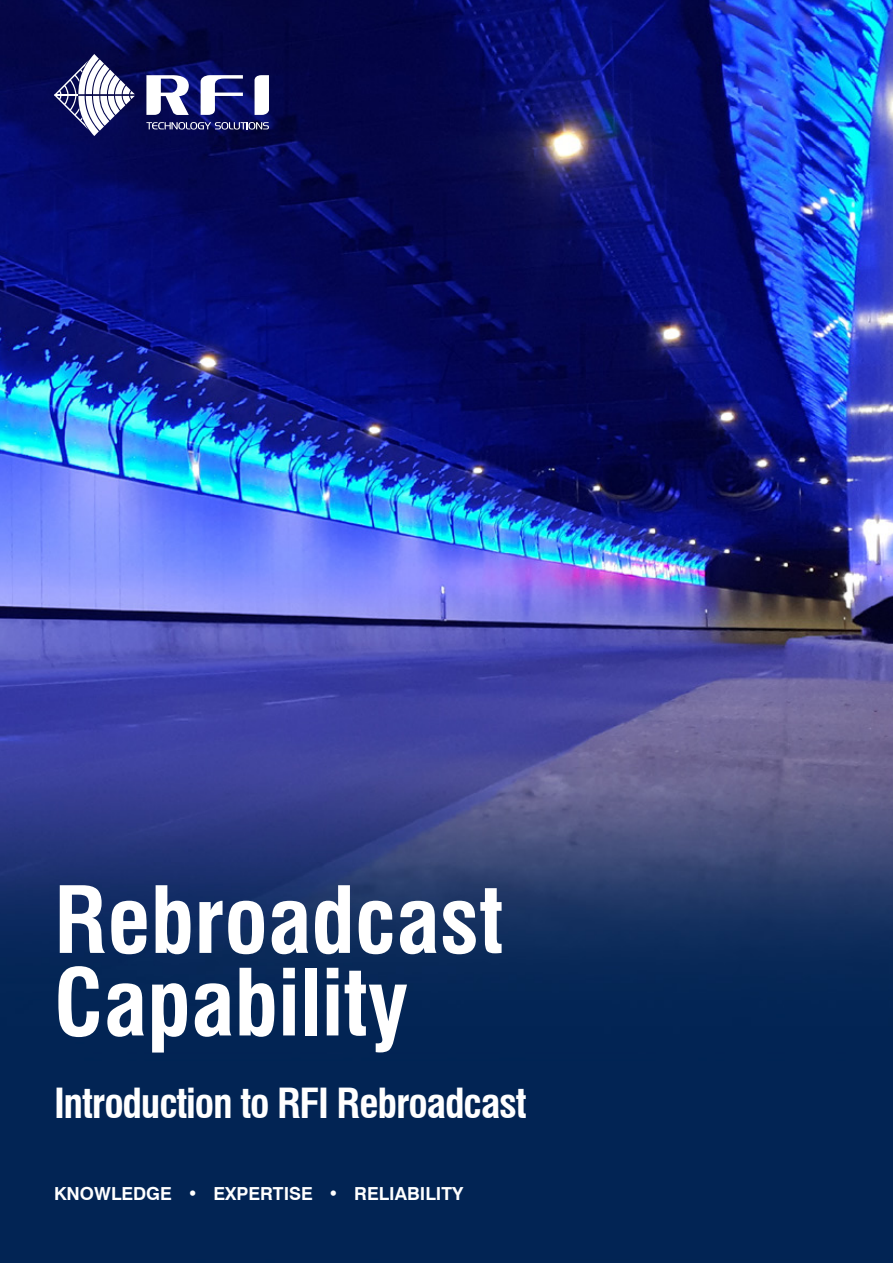
<style>
.page{position:relative;width:893px;height:1263px;background:#fff}
.page>*{position:absolute;margin:0;border:0;box-sizing:border-box;transform-origin:0 0}
.t1{font:700 condensed 90px/82.5px "Swiss 721 BT";color:#fff}
.t2{font:700 condensed 40.5px "Swiss 721 BT";letter-spacing:-.03em;color:#fff}
.t3{font:700 18px "Swiss 721 BT";color:#fff}
</style>
<div class="page">
<img style="left:0;top:0;width:893px;height:1263px">
<svg style="left:146px;top:122px;width:123px;height:8px"></svg>
<svg style="left:54px;top:54px;width:81px;height:82px"></svg>
<svg style="left:201px;top:75px;width:42px;height:40px"></svg>
<svg style="left:255px;top:75px;width:14px;height:40px"></svg>
<svg style="left:146px;top:75px;width:43px;height:40px"></svg>
<h1 class="t1" style="left:54px;top:879px;width:451px">Rebroadcast<br>Capability</h1>
<h2 class="t2" style="left:54px;top:1079px;width:474px">Introduction to RFI Rebroadcast</h2>
<p class="t3" style="left:54px;top:1183px;width:411px">KNOWLEDGE • EXPERTISE • RELIABILITY</p>
</div>
